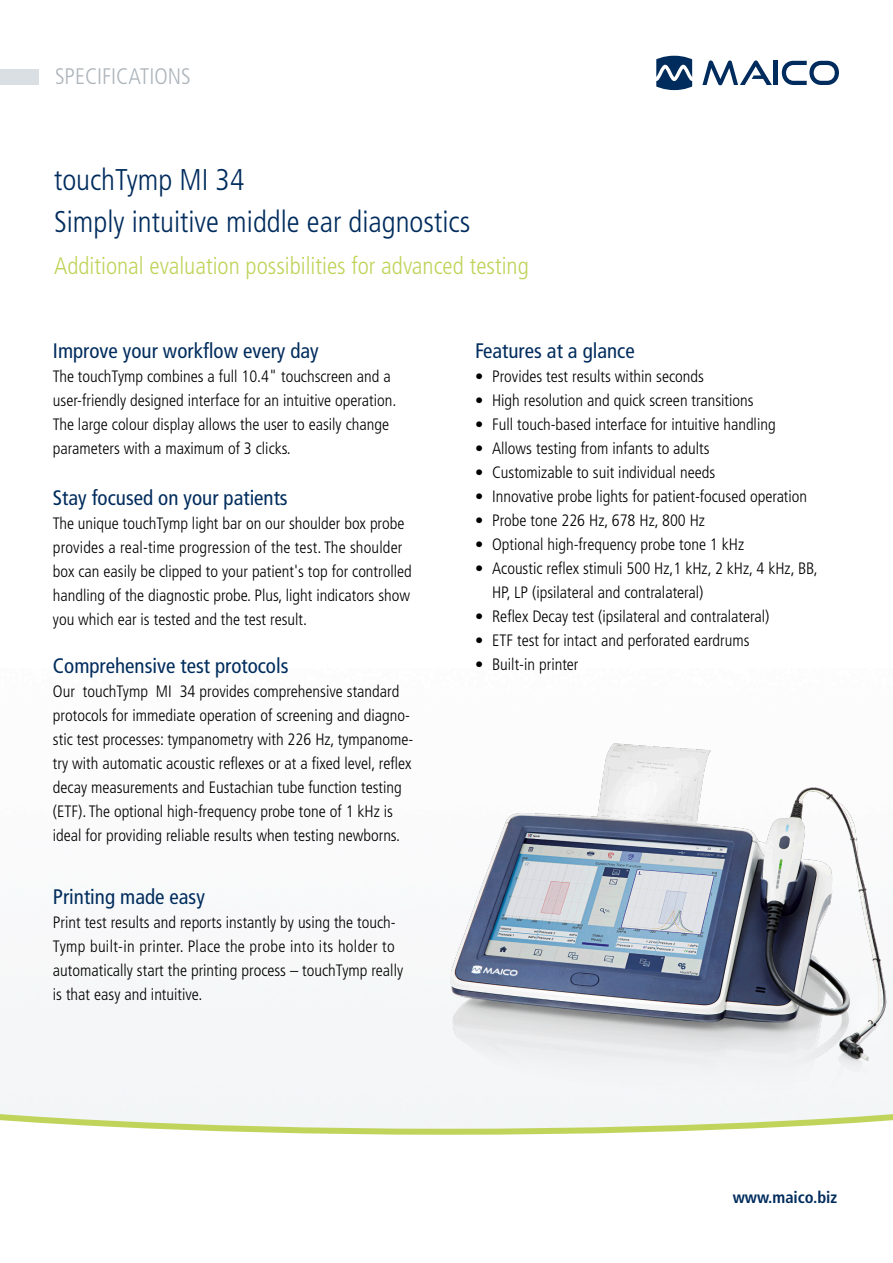
<style>
.page{position:relative;width:893px;height:1263px;background:#fff}
.page>*{position:absolute;margin:0;border:0;box-sizing:border-box;transform-origin:0 0}
.t1{font:300 condensed 30px/42px "Frutiger LT Std";color:#002c5d}
.t2{font:300 condensed 24px "Frutiger LT Std";color:#c0d45c}
.t3{font:300 condensed 22.5px "Frutiger LT";color:#adb5bb}
.t4{font:condensed 21px "Frutiger LT Std";color:#002c5d}
.t5{font:300 condensed 16.5px/24px "Frutiger LT";color:#000}
.t6{font:700 condensed 16.5px "Frutiger LT";color:#002c5d}
</style>
<div class="page">
<svg style="left:0;top:1110px;width:893px;height:25px"></svg>
<svg style="left:702px;top:60px;width:70px;height:25px"></svg>
<hr style="left:774px;top:61px;width:4px;height:24px;background:#002c5d">
<svg style="left:782px;top:61px;width:57px;height:24px"></svg>
<svg style="left:656px;top:56px;width:36px;height:34px"></svg>
<img style="left:419px;top:743px;width:474px;height:371px">
<div style="left:0;top:69px;width:38px;height:16px;background:#d9dfe2"></div>
<h3 class="t3" style="left:55px;top:64px;width:137px">SPECIFICATIONS</h3>
<h1 class="t1" style="left:54px;top:159px;width:418px">touchTymp MI 34<br>Simply intuitive middle ear diagnostics</h1>
<h2 class="t2" style="left:54px;top:252px;width:476px">Additional evaluation possibilities for advanced testing</h2>
<p class="t4" style="left:53px;top:339px;width:267px">Improve your workflow every day</p>
<p class="t5" style="left:53px;top:365px;width:345px">The touchTymp combines a full 10.4" touchscreen and a user-friendly designed interface for an intuitive operation.<br>The large colour display allows the user to easily change parameters with a maximum of 3 clicks.</p>
<p class="t4" style="left:53px;top:486px;width:236px">Stay focused on your patients</p>
<p class="t5" style="left:53px;top:512px;width:360px">The unique touchTymp light bar on our shoulder box probe provides a real-time progression of the test. The shoulder box can easily be clipped to your patient's top for controlled handling of the diagnostic probe. Plus, light indicators show you which ear is tested and the test result.</p>
<p class="t4" style="left:53px;top:654px;width:237px">Comprehensive test protocols</p>
<p class="t5" style="left:53px;top:680px;width:362px">Our touchTymp MI 34 provides comprehensive standard protocols for immediate operation of screening and diagno&shy;stic test processes: tympanometry with 226 Hz, tympanome&shy;try with automatic acoustic reflexes or at a fixed level, reflex decay measurements and Eustachian tube function testing (ETF). The optional high-frequency probe tone of 1 kHz is ideal for providing reliable results when testing newborns.</p>
<p class="t4" style="left:53px;top:885px;width:153px">Printing made easy</p>
<p class="t5" style="left:53px;top:911px;width:352px">Print test results and reports instantly by using the touch-Tymp built-in printer. Place the probe into its holder to automatically start the printing process – touchTymp really is that easy and intuitive.</p>
<p class="t4" style="left:475px;top:339px;width:161px">Features at a glance</p>
<p class="t5" style="left:475px;top:365px;width:230px">• Provides test results within seconds</p>
<p class="t5" style="left:475px;top:389px;width:280px">• High resolution and quick screen transitions</p>
<p class="t5" style="left:475px;top:413px;width:302px">• Full touch-based interface for intuitive handling</p>
<p class="t5" style="left:475px;top:437px;width:236px">• Allows testing from infants to adults</p>
<p class="t5" style="left:475px;top:461px;width:242px">• Customizable to suit individual needs</p>
<p class="t5" style="left:475px;top:485px;width:334px">• Innovative probe lights for patient-focused operation</p>
<p class="t5" style="left:475px;top:509px;width:232px">• Probe tone 226 Hz, 678 Hz, 800 Hz</p>
<p class="t5" style="left:475px;top:533px;width:271px">• Optional high-frequency probe tone 1 kHz</p>
<p class="t5" style="left:492px;top:557px;width:327px;text-indent:-17px">• Acoustic reflex stimuli 500 Hz,1 kHz, 2 kHz, 4 kHz, BB,<br>HP, LP (ipsilateral and contralateral)</p>
<p class="t5" style="left:475px;top:605px;width:296px">• Reflex Decay test (ipsilateral and contralateral)</p>
<p class="t5" style="left:475px;top:629px;width:276px">• ETF test for intact and perforated eardrums</p>
<p class="t5" style="left:475px;top:653px;width:105px">• Built-in printer</p>
<p class="t6" style="left:733px;top:1188px;width:106px">www.maico.biz</p>
</div>
